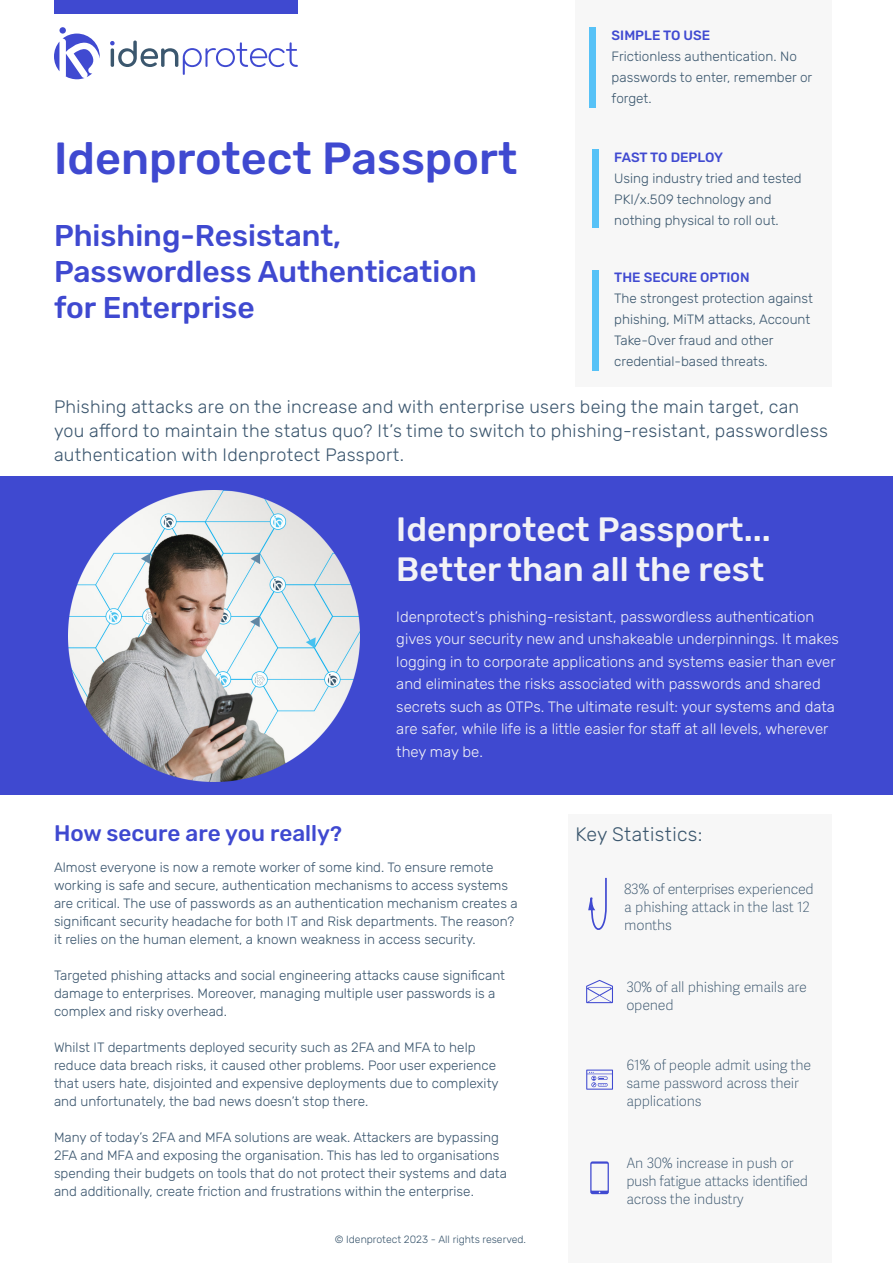
<style>
.page{position:relative;width:893px;height:1263px;background:#fff}
.page>*{position:absolute;margin:0;border:0;box-sizing:border-box;transform-origin:0 0}
.t1{font:500 45px "Rubik";color:#3f49d0}
.t2{font:500 33.75px/40.5px "Rubik";color:#f2f2f6}
.t3{font:500 30px/36px "Rubik";color:#3f49d0}
.t4{font:500 22.5px "Rubik";color:#3f49d0}
.t5{font:300 19.5px "Rubik";color:#3b576e}
.t6{font:300 18px/24px "Rubik";color:#3b566e}
.t7{font:300 15px/22.5px "Rubik";letter-spacing:-.02em;color:#f2f2f6}
.t8{font:100 14.25px/18px "Adelle Sans Devanagari";letter-spacing:-.015em;color:#3b566e}
.t9{font:300 13.5px/18px "Rubik";letter-spacing:-.02em;color:#3b566e}
.t10{font:300 13.5px/21px "Rubik";letter-spacing:-.02em;color:#3b576e}
.t11{font:500 13.5px "Rubik";color:#404ad1}
.t12{font:300 10.5px "Rubik";letter-spacing:-.02em;color:#3b576e}
.s1{font-size:21px}
</style>
<div class="page">
<svg style="left:110px;top:41px;width:188px;height:34px"></svg>
<svg style="left:54px;top:34px;width:46px;height:45px"></svg>
<div style="left:59px;top:27px;width:7px;height:7px;background:#404ad1;border-radius:50%"></div>
<div style="left:54px;top:0;width:243px;height:13px;background:#3f49d0"></div>
<div style="left:575px;top:0;width:256px;height:386px;background:#f7f7f7"></div>
<div style="left:568px;top:814px;width:263px;height:449px;background:#f7f7f7"></div>
<div style="left:0;top:476px;width:893px;height:319px;background:#3f49d0"></div>
<div style="left:592px;top:270px;width:6px;height:101px;background:#57c2f7"></div>
<img style="left:69px;top:490px;width:291px;height:291px">
<div style="left:592px;top:149px;width:6px;height:78px;background:#57c2f7"></div>
<div style="left:590px;top:27px;width:6px;height:80px;background:#57c2f7"></div>
<svg style="left:588px;top:877px;width:19px;height:53px"></svg>
<svg style="left:586px;top:980px;width:27px;height:23px"></svg>
<svg style="left:586px;top:1069px;width:27px;height:21px"></svg>
<svg style="left:590px;top:1161px;width:19px;height:33px"></svg>
<p class="t1" style="left:54px;top:133px;width:465px">Idenprotect Passport</p>
<p class="t3" style="left:54px;top:218px;width:424px">Phishing-Resistant,<br>Passwordless Authentication for Enterprise</p>
<p class="t11" style="left:612px;top:28px;width:100px">SIMPLE TO USE</p>
<p class="t10" style="left:612px;top:46px;width:203px">Frictionless authentication. No passwords to enter, remember or forget.</p>
<p class="t11" style="left:614px;top:150px;width:110px">FAST TO DEPLOY</p>
<p class="t10" style="left:614px;top:168px;width:189px">Using industry tried and tested<br>PKI/x.509 technology and nothing physical to roll out.</p>
<p class="t11" style="left:614px;top:270px;width:137px">THE SECURE OPTION</p>
<p class="t10" style="left:614px;top:288px;width:201px">The strongest protection against phishing, MiTM attacks, Account<br>Take-Over fraud and other credential-based threats.</p>
<p class="t6" style="left:54px;top:395px;width:776px">Phishing attacks are on the increase and with enterprise users being the main target, can you afford to maintain the status quo? It’s time to switch to phishing-resistant, passwordless authentication with Idenprotect Passport.</p>
<p class="t2" style="left:396px;top:510px;width:376px">Idenprotect Passport...<br>Better than all the rest</p>
<p class="t7" style="left:396px;top:605px;width:444px">Idenprotect’s phishing-resistant, passwordless authentication gives your security new and unshakeable underpinnings. It makes logging in to corporate applications and systems easier than ever and eliminates the risks associated with passwords and shared secrets such as OTPs. The ultimate result: your systems and data are safer, while life is a little easier for staff at all levels, wherever they may be.</p>
<p class="t4" style="left:54px;top:821px;width:289px">How secure are you really<span class="s1">?</span></p>
<p class="t9" style="left:54px;top:858px;width:465px">Almost everyone is now a remote worker of some kind. To ensure remote working is safe and secure, authentication mechanisms to access systems are critical. The use of passwords as an authentication mechanism creates a significant security headache for both IT and Risk departments. The reason? it relies on the human element, a known weakness in access security.</p>
<p class="t9" style="left:54px;top:966px;width:453px">Targeted phishing attacks and social engineering attacks cause significant damage to enterprises. Moreover, managing multiple user passwords is a complex and risky overhead.</p>
<p class="t9" style="left:54px;top:1038px;width:446px">Whilst IT departments deployed security such as 2FA and MFA to help reduce data breach risks, it caused other problems. Poor user experience that users hate, disjointed and expensive deployments due to complexity and unfortunately, the bad news doesn’t stop there.</p>
<p class="t9" style="left:54px;top:1128px;width:455px">Many of today’s 2FA and MFA solutions are weak. Attackers are bypassing 2FA and MFA and exposing the organisation. This has led to organisations spending their budgets on tools that do not protect their systems and data and additionally, create friction and frustrations within the enterprise.</p>
<p class="t12" style="left:335px;top:1233px;width:193px">© Idenprotect 2023 - All rights reserved.</p>
<p class="t5" style="left:575px;top:824px;width:129px">Key Statistics:</p>
<p class="t8" style="left:624px;top:881px;width:191px">83% of enterprises experienced a phishing attack in the last 12 months</p>
<p class="t8" style="left:626px;top:978px;width:182px">30% of all phishing emails are opened</p>
<p class="t8" style="left:626px;top:1057px;width:186px">61% of people admit using the same password across their applications</p>
<p class="t8" style="left:626px;top:1154px;width:183px">An 30% increase in push or push fatigue attacks identified across the industry</p>
</div>
